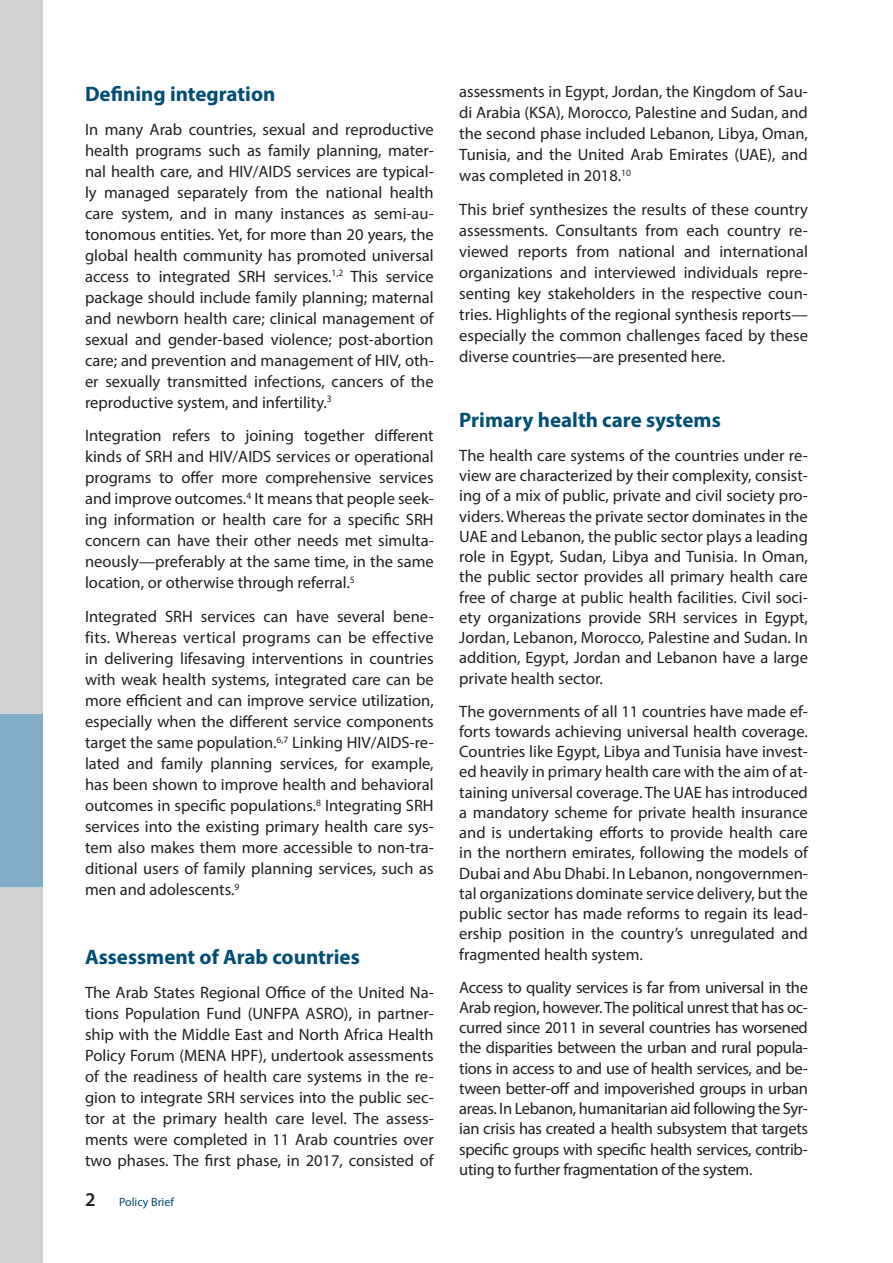
<style>
.page{position:relative;width:893px;height:1263px;background:#fff}
.page>*{position:absolute;margin:0;border:0;box-sizing:border-box;transform-origin:0 0}
.t1{font:700 21px "Myriad Pro";color:#004e74}
.t2{font:16.5px/21px "Myriad Pro";color:#231f20;text-align:justify}
.t3{font:12px "Myriad Pro";color:#004e74}
.s1{font-weight:600;font-size:19.5px;color:#231f20}
</style>
<div class="page">
<div style="left:0;top:0;width:43px;height:1263px;background:#d1d2d4"></div>
<div style="left:0;top:714px;width:43px;height:173px;background:#82adc7"></div>
<p class="t1" style="left:85px;top:80px;width:192px">Defining integration</p>
<p class="t2" style="left:85px;top:118px;width:350px">In many Arab countries, sexual and reproductive health programs such as family planning, mater&shy;nal health care, and HIV/AIDS services are typical&shy;ly managed separately from the national health care system, and in many instances as semi-au&shy;tonomous entities. Yet, for more than 20 years, the global health community has promoted universal access to integrated SRH services.<sup>1,2</sup> This service package should include family planning; maternal and newborn health care; clinical management of sexual and gender-based violence; post-abortion care; and prevention and management of HIV, oth&shy;er sexually transmitted infections, cancers of the reproductive system, and infertility.<sup>3</sup></p>
<p class="t2" style="left:85px;top:425px;width:350px">Integration refers to joining together different kinds of SRH and HIV/AIDS services or operational programs to offer more comprehensive services and improve outcomes.<sup>4</sup> It means that people seek&shy;ing information or health care for a specific SRH concern can have their other needs met simulta&shy;neously—preferably at the same time, in the same location, or otherwise through referral.<sup>5</sup></p>
<p class="t2" style="left:85px;top:606px;width:350px">Integrated SRH services can have several bene&shy;fits. Whereas vertical programs can be effective in delivering lifesaving interventions in countries with weak health systems, integrated care can be more efficient and can improve service utilization, especially when the different service components target the same population.<sup>6,7</sup> Linking HIV/AIDS-re&shy;lated and family planning services, for example, has been shown to improve health and behavioral outcomes in specific populations.<sup>8</sup> Integrating SRH services into the existing primary health care sys&shy;tem also makes them more accessible to non-tra&shy;ditional users of family planning services, such as men and adolescents.<sup>9</sup></p>
<p class="t1" style="left:85px;top:943px;width:276px">Assessment of Arab countries</p>
<p class="t2" style="left:85px;top:982px;width:350px">The Arab States Regional Office of the United Na&shy;tions Population Fund (UNFPA ASRO), in partner&shy;ship with the Middle East and North Africa Health Policy Forum (MENA HPF), undertook assessments of the readiness of health care systems in the re&shy;gion to integrate SRH services into the public sec&shy;tor at the primary health care level. The assess&shy;ments were completed in 11 Arab countries over two phases. The first phase, in 2017, consisted of</p>
<p class="t3" style="left:85px;top:1194px;width:90px"><span class="s1">2</span> Policy Brief</p>
<p class="t2" style="left:459px;top:81px;width:350px">assessments in Egypt, Jordan, the Kingdom of Sau&shy;di Arabia (KSA), Morocco, Palestine and Sudan, and the second phase included Lebanon, Libya, Oman, Tunisia, and the United Arab Emirates (UAE), and was completed in 2018.<sup>10</sup></p>
<p class="t2" style="left:459px;top:199px;width:350px">This brief synthesizes the results of these country assessments. Consultants from each country re&shy;viewed reports from national and international organizations and interviewed individuals repre&shy;senting key stakeholders in the respective coun&shy;tries. Highlights of the regional synthesis reports— especially the common challenges faced by these diverse countries—are presented here.</p>
<p class="t1" style="left:459px;top:406px;width:263px">Primary health care systems</p>
<p class="t2" style="left:459px;top:445px;width:350px;line-height:20.2px">The health care systems of the countries under re&shy;view are characterized by their complexity, consist&shy;ing of a mix of public, private and civil society pro&shy;viders. Whereas the private sector dominates in the UAE and Lebanon, the public sector plays a leading role in Egypt, Sudan, Libya and Tunisia. In Oman, the public sector provides all primary health care free of charge at public health facilities. Civil soci&shy;ety organizations provide SRH services in Egypt, Jordan, Lebanon, Morocco, Palestine and Sudan. In addition, Egypt, Jordan and Lebanon have a large private health sector.</p>
<p class="t2" style="left:459px;top:701px;width:350px;line-height:20.2px">The governments of all 11 countries have made ef&shy;forts towards achieving universal health coverage.<br>Countries like Egypt, Libya and Tunisia have invest&shy;ed heavily in primary health care with the aim of at&shy;taining universal coverage. The UAE has introduced a mandatory scheme for private health insurance and is undertaking efforts to provide health care in the northern emirates, following the models of Dubai and Abu Dhabi. In Lebanon, nongovernmen&shy;tal organizations dominate service delivery, but the public sector has made reforms to regain its lead&shy;ership position in the country’s unregulated and fragmented health system.</p>
<p class="t2" style="left:459px;top:977px;width:350px;line-height:20.2px">Access to quality services is far from universal in the Arab region, however. The political unrest that has oc&shy;curred since 2011 in several countries has worsened the disparities between the urban and rural popula&shy;tions in access to and use of health services, and be&shy;tween better-off and impoverished groups in urban areas. In Lebanon, humanitarian aid following the Syr&shy;ian crisis has created a health subsystem that targets specific groups with specific health services, contrib&shy;uting to further fragmentation of the system.</p>
</div>
